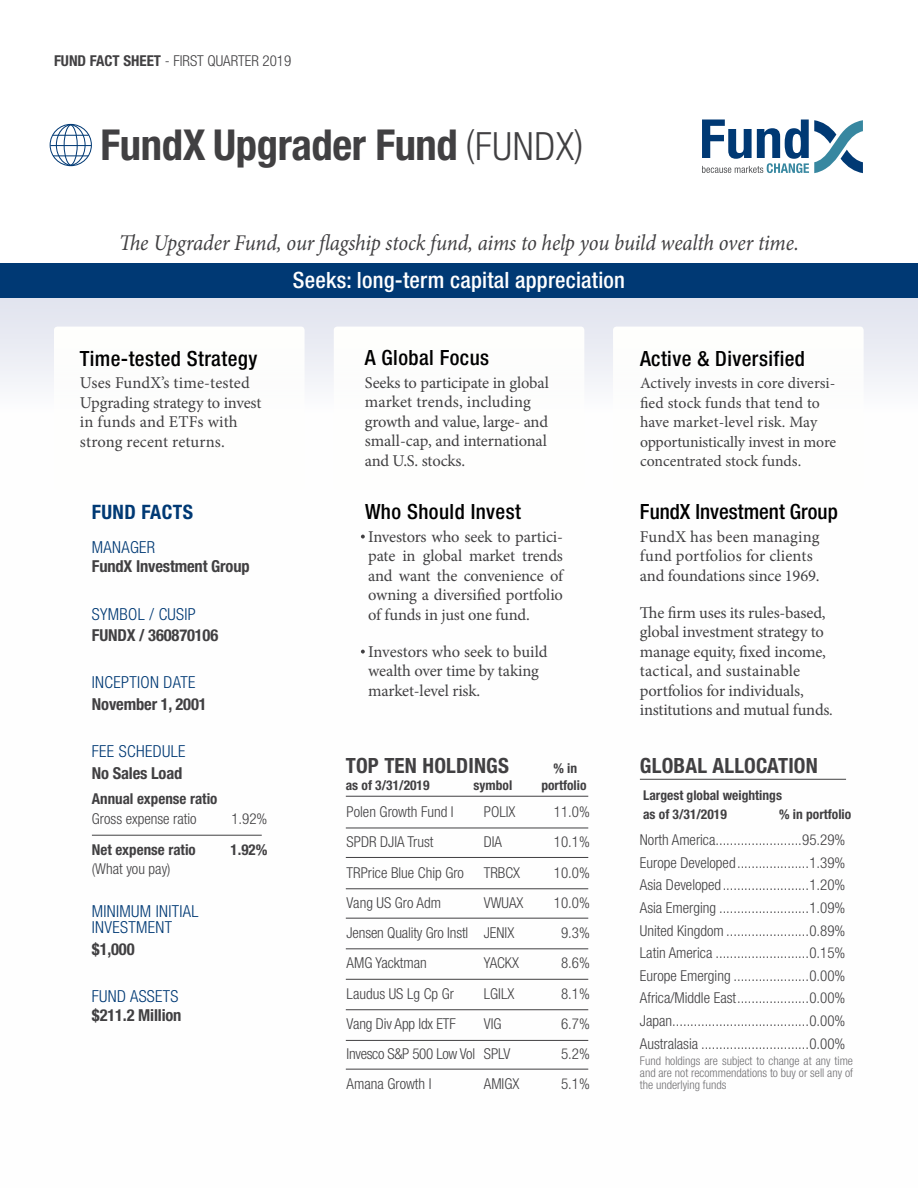
<style>
.page{position:relative;width:918px;height:1188px;background:#fff}
.page>*{position:absolute;margin:0;border:0;box-sizing:border-box;transform-origin:0 0}
.t1{font:700 condensed 42.75px "Helvetica Neue";letter-spacing:-.01em;color:#414042}
.t2{font:italic 22.5px "Minion Pro";letter-spacing:-.01em;color:#414042;scale:.92 1}
.t3{font:500 condensed 22.5px "Helvetica Neue";letter-spacing:.01em;color:#fff}
.t4{font:500 condensed 21px "Helvetica Neue";letter-spacing:.02em;color:#000}
.t5{font:700 condensed 21px "Helvetica Neue";letter-spacing:.01em;color:#414042}
.t6{font:500 condensed 21px "Helvetica Neue";color:#000}
.t7{font:700 condensed 19.95px "Helvetica Neue";letter-spacing:.02em;color:#003974}
.t8{font:16.5px/19.5px "Minion Pro";letter-spacing:-.01em;color:#414042}
.t9{font:700 condensed 16.5px "Helvetica Neue";letter-spacing:-.01em;color:#414042}
.t10{font:300 condensed 16.5px/16.5px "Helvetica Neue";letter-spacing:.02em;color:#003974}
.t11{font:15.75px/19.5px "Minion Pro";color:#414042}
.t12{font:300 condensed 15px/22.6px "Helvetica Neue";color:#414042;text-align:justify}
.t13{font:700 condensed 15px "Helvetica Neue";color:#414042}
.t14{font:300 condensed 15px "Helvetica Neue";letter-spacing:-.02em;color:#414042}
.t15{font:700 condensed 13.5px/19.6px "Helvetica Neue";color:#414042}
.t16{font:300 condensed 12px/12px "Helvetica Neue";color:#717073;text-align:justify}
.s1{font-weight:700}
.s2{font-weight:300;font-size:39px}
.s3{font-size:15.75px}
</style>
<div class="page">
<div style="left:0;top:263px;width:918px;height:35px;background:#003974"></div>
<hr style="left:92px;top:835px;width:170px;height:1px;background:#414042">
<hr style="left:640px;top:779px;width:206px;height:1px;background:#414042">
<svg style="left:50px;top:124px;width:42px;height:42px"></svg>
<div style="left:50px;top:124px;width:42px;height:42px;border:1px solid #003974;border-radius:50%"></div>
<svg style="left:55px;top:123px;width:31px;height:44px"></svg>
<hr style="left:53px;top:135px;width:36px;height:1px;background:#003974">
<hr style="left:53px;top:155px;width:35px;height:1px;background:#003974">
<hr style="left:50px;top:145px;width:41px;height:1px;background:#003974">
<svg style="left:702px;top:120px;width:161px;height:53px"></svg>
<svg style="left:361px;top:535px;width:4px;height:4px"></svg>
<svg style="left:361px;top:650px;width:4px;height:4px"></svg>
<hr style="left:346px;top:796px;width:242px;height:1px;background:#414042">
<hr style="left:346px;top:828px;width:242px;height:1px;background:#414042">
<hr style="left:346px;top:857px;width:242px;height:1px;background:#414042">
<hr style="left:346px;top:888px;width:242px;height:1px;background:#414042">
<hr style="left:346px;top:918px;width:242px;height:1px;background:#414042">
<hr style="left:346px;top:948px;width:242px;height:1px;background:#414042">
<hr style="left:346px;top:979px;width:242px;height:1px;background:#414042">
<hr style="left:346px;top:1009px;width:242px;height:1px;background:#414042">
<hr style="left:346px;top:1040px;width:242px;height:1px;background:#414042">
<hr style="left:346px;top:1069px;width:242px;height:1px;background:#414042">
<p class="t12" style="left:54px;top:49px;width:239px"><span class="s1">FUND FACT SHEET</span> - FIRST QUARTER 2019</p>
<h1 class="t1" style="left:101px;top:119px;width:484px">FundX Upgrader Fund <span class="s2">(FUNDX)</span></h1>
<h2 class="t2" style="left:119px;top:228px;width:740px">The Upgrader Fund, our flagship stock fund, aims to help you build wealth over time.</h2>
<h2 class="t3" style="left:293px;top:266px;width:334px">Seeks: long-term capital appreciation</h2>
<h3 class="t4" style="left:80px;top:346px;width:179px">Time-tested Strategy</h3>
<p class="t8" style="left:80px;top:373px;width:183px">Uses FundX’s time-tested<br>Upgrading strategy to invest in funds and ETFs with strong recent returns.</p>
<h3 class="t7" style="left:92px;top:500px;width:103px">FUND FACTS</h3>
<p class="t10" style="left:92px;top:539px;width:65px">MANAGER</p>
<p class="t9" style="left:92px;top:556px;width:159px">FundX Investment Group</p>
<p class="t10" style="left:92px;top:605px;width:105px">SYMBOL / CUSIP</p>
<p class="t9" style="left:92px;top:625px;width:128px">FUNDX / 360870106</p>
<p class="t10" style="left:92px;top:674px;width:105px">INCEPTION DATE</p>
<p class="t9" style="left:92px;top:694px;width:116px">November 1, 2001</p>
<p class="t10" style="left:92px;top:743px;width:95px">FEE SCHEDULE</p>
<p class="t9" style="left:92px;top:763px;width:92px">No Sales Load</p>
<p class="t13" style="left:92px;top:789px;width:127px">Annual expense ratio</p>
<p class="t12" style="left:92px;top:807px;width:106px">Gross expense ratio</p>
<p class="t12" style="left:231px;top:807px;width:38px">1.92%</p>
<p class="t13" style="left:92px;top:840px;width:105px">Net expense ratio</p>
<p class="t12" style="left:92px;top:857px;width:80px">(What you pay)</p>
<p class="t13" style="left:231px;top:840px;width:38px">1.92%</p>
<p class="t10" style="left:92px;top:902px;width:108px">MINIMUM INITIAL<br>INVESTMENT</p>
<p class="t9" style="left:92px;top:939px;width:44px">$1,000</p>
<p class="t10" style="left:92px;top:988px;width:88px">FUND ASSETS</p>
<p class="t9" style="left:92px;top:1005px;width:91px">$211.2 Million</p>
<h3 class="t4" style="left:365px;top:345px;width:126px">A Global Focus</h3>
<p class="t8" style="left:365px;top:373px;width:186px">Seeks to participate in global market trends, including growth and value, large- and small-cap, and international and U.S. stocks.</p>
<h3 class="t4" style="left:365px;top:499px;width:157px">Who Should Invest</h3>
<p class="t8" style="left:368px;top:527px;width:196px;text-align:justify">Investors who seek to partici&shy;pate in global market trends and want the convenience of owning a diversified portfolio of funds in just one fund.</p>
<p class="t8" style="left:368px;top:642px;width:181px">Investors who seek to build wealth over time by taking market-level risk.</p>
<h3 class="t5" style="left:346px;top:753px;width:165px">TOP TEN HOLDINGS</h3>
<p class="t15" style="left:554px;top:758px;width:25px">% in</p>
<p class="t15" style="left:346px;top:775px;width:85px">as of 3/31/2019</p>
<p class="t15" style="left:474px;top:775px;width:40px">symbol</p>
<p class="t15" style="left:541px;top:775px;width:47px">portfolio</p>
<p class="t12" style="left:347px;top:800px;width:109px">Polen Growth Fund I</p>
<p class="t12" style="left:484px;top:800px;width:33px">POLIX</p>
<p class="t12" style="left:554px;top:800px;width:38px">11.0%</p>
<p class="t12" style="left:347px;top:831px;width:88px">SPDR DJIA Trust</p>
<p class="t12" style="left:484px;top:831px;width:20px">DIA</p>
<p class="t12" style="left:554px;top:831px;width:38px">10.1%</p>
<p class="t12" style="left:347px;top:861px;width:119px">TRPrice Blue Chip Gro</p>
<p class="t12" style="left:484px;top:861px;width:38px">TRBCX</p>
<p class="t12" style="left:554px;top:861px;width:38px">10.0%</p>
<p class="t12" style="left:347px;top:891px;width:96px">Vang US Gro Adm</p>
<p class="t12" style="left:484px;top:891px;width:41px">VWUAX</p>
<p class="t12" style="left:554px;top:891px;width:38px">10.0%</p>
<p class="t12" style="left:347px;top:921px;width:169px">Jensen Quality Gro Instl JENIX</p>
<p class="t12" style="left:561px;top:921px;width:30px">9.3%</p>
<p class="t12" style="left:347px;top:952px;width:82px">AMG Yacktman</p>
<p class="t12" style="left:484px;top:952px;width:37px">YACKX</p>
<p class="t12" style="left:561px;top:952px;width:30px">8.6%</p>
<p class="t12" style="left:347px;top:982px;width:109px">Laudus US Lg Cp Gr</p>
<p class="t12" style="left:484px;top:982px;width:32px">LGILX</p>
<p class="t12" style="left:561px;top:982px;width:30px">8.1%</p>
<p class="t12" style="left:347px;top:1012px;width:111px">Vang Div App Idx ETF</p>
<p class="t12" style="left:484px;top:1012px;width:19px">VIG</p>
<p class="t12" style="left:561px;top:1012px;width:30px">6.7%</p>
<p class="t14" style="left:347px;top:1045px;width:165px">Invesco S&amp;P 500 Low Vol SPLV</p>
<p class="t12" style="left:561px;top:1042px;width:30px">5.2%</p>
<p class="t12" style="left:347px;top:1073px;width:86px">Amana Growth I</p>
<p class="t12" style="left:484px;top:1073px;width:37px">AMIGX</p>
<p class="t12" style="left:561px;top:1073px;width:30px">5.1%</p>
<h3 class="t4" style="left:640px;top:346px;width:167px">Active &amp; Diversified</h3>
<p class="t11" style="left:640px;top:373px;width:198px">Actively invests in core diversi&shy;fied stock funds that tend to have market-level risk. May opportunistically invest in more concentrated stock funds.</p>
<h3 class="t6" style="left:640px;top:499px;width:199px">FundX Investment Group</h3>
<p class="t8" style="left:640px;top:527px;width:181px">FundX has been managing fund portfolios for clients and foundations since 1969.</p>
<p class="t8" style="left:640px;top:603px;width:194px">The firm uses its rules-based, global investment strategy to manage equity, fixed income, tactical, and sustainable portfolios for individuals, institutions and mutual funds<span class="s3">.</span></p>
<h3 class="t5" style="left:640px;top:752px;width:180px">GLOBAL ALLOCATION</h3>
<p class="t15" style="left:643px;top:785px;width:140px">Largest global weightings as of 3/31/2019</p>
<p class="t15" style="left:779px;top:805px;width:74px">% in portfolio</p>
<p class="t12" style="left:640px;top:828px;width:207px">North America........................95.29% Europe Developed....................1.39% Asia Developed........................1.20% Asia Emerging .........................1.09% United Kingdom .......................0.89% Latin America ..........................0.15% Europe Emerging .....................0.00% Africa/Middle East....................0.00% Japan......................................0.00% Australasia ..............................0.00%</p>
<p class="t16" style="left:640px;top:1055px;width:215px">Fund holdings are subject to change at any time and are not recommendations to buy or sell any of the underlying funds</p>
</div>
